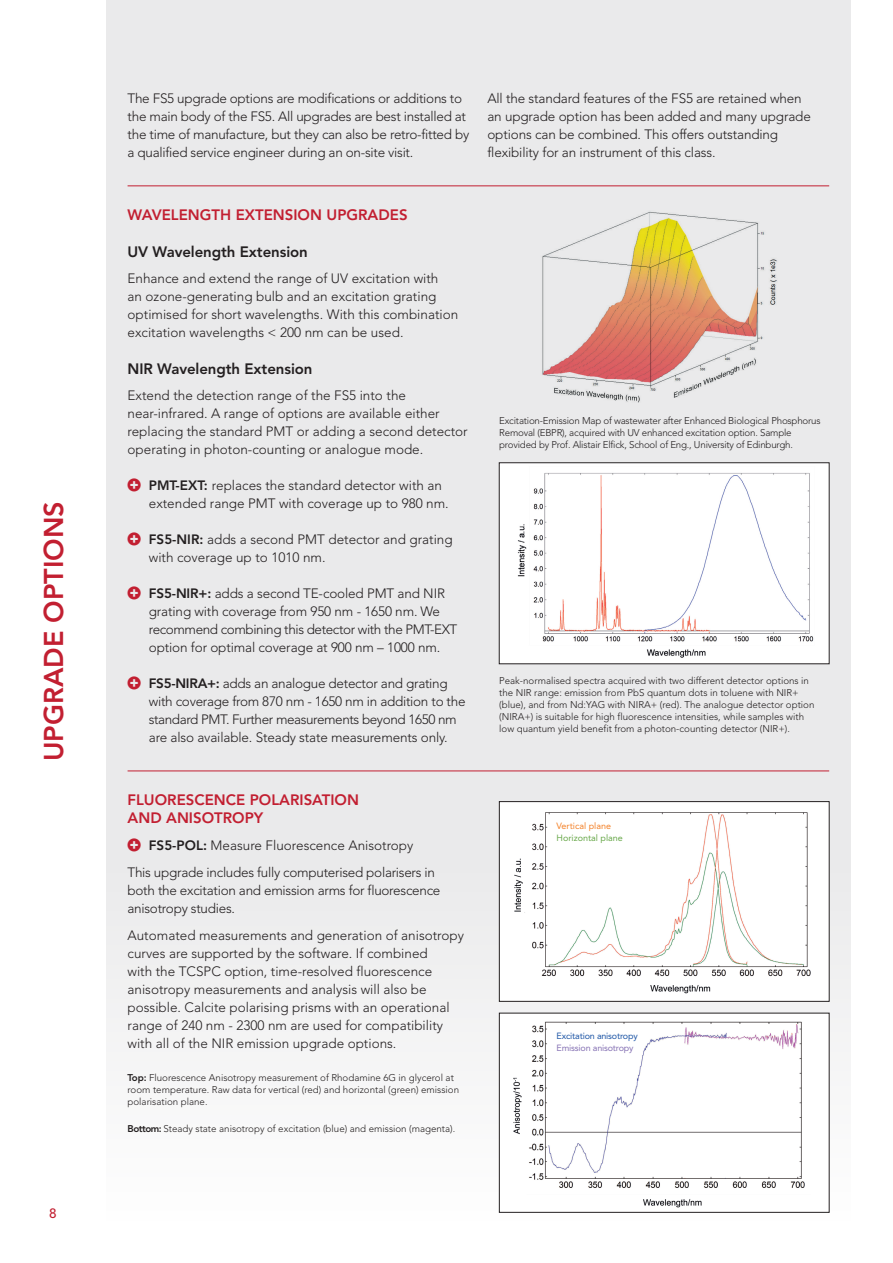
<style>
.page{position:relative;width:893px;height:1263px;background:#fff}
.page>*{position:absolute;margin:0;border:0;box-sizing:border-box;transform-origin:0 0}
.t1{font:800 27px "Avenir LT Std";color:#c21f31}
.t2{font:800 15px/18px "Avenir LT Std";color:#c21f31}
.t3{font:800 15px "Avenir LT Std";letter-spacing:-.005em;color:#231f20}
.t4{font:300 13.5px/18px "Avenir LT Std";letter-spacing:-.01em;color:#231f20}
.t5{font:500 13.5px "Avenir LT Std";color:#c21f31}
.t6{font:300 9.75px/12px "Avenir LT Std";color:#231f20}
.t7{font:300 9.75px/12px "Avenir LT Std";letter-spacing:-.02em;color:#231f20}
.t8{font:9px "Avenir LT Std";letter-spacing:-.02em;color:#1e56a6}
.t9{font:9px "Avenir LT Std";letter-spacing:-.02em;color:#8672b4}
.t10{font:9px "Avenir LT Std";color:#68a84a}
.t11{font:9px "Avenir LT Std";color:#f4822a}
.s1{font-weight:800}
</style>
<div class="page">
<div style="left:106px;top:0;width:744px;height:1220px;background:#eaeaeb"></div>
<div style="left:499px;top:463px;width:330px;height:201px;background:#fff"></div>
<img style="left:517px;top:473px;width:297px;height:185px">
<img style="left:542px;top:211px;width:235px;height:192px">
<img style="left:504px;top:803px;width:323px;height:196px">
<div style="left:499px;top:801px;width:330px;height:200px;border:1px solid #231f20"></div>
<img style="left:503px;top:1015px;width:324px;height:195px">
<hr style="left:128px;top:186px;width:701px;height:1px;background:#c21f31">
<hr style="left:128px;top:771px;width:701px;height:1px;background:#c21f31">
<h1 class="t1" style="left:38px;top:761px;width:261px;rotate:-90deg">UPGRADE OPTIONS</h1>
<p class="t5" style="left:49px;top:1205px;width:9px">8</p>
<p class="t4" style="left:128px;top:89px;width:343px">The FS5 upgrade options are modifications or additions to the main body of the FS5. All upgrades are best installed at the time of manufacture, but they can also be retro-fitted by a qualified service engineer during an on-site visit.</p>
<p class="t4" style="left:487px;top:89px;width:325px">All the standard features of the FS5 are retained when an upgrade option has been added and many upgrade options can be combined. This offers outstanding flexibility for an instrument of this class.</p>
<p class="t2" style="left:128px;top:206px;width:282px">WAVELENGTH EXTENSION UPGRADES</p>
<p class="t3" style="left:128px;top:242px;width:182px">UV Wavelength Extension</p>
<p class="t4" style="left:128px;top:269px;width:332px">Enhance and extend the range of UV excitation with<br>an ozone-generating bulb and an excitation grating optimised for short wavelengths. With this combination excitation wavelengths &lt; 200 nm can be used.</p>
<p class="t3" style="left:128px;top:359px;width:186px">NIR Wavelength Extension</p>
<p class="t4" style="left:128px;top:386px;width:342px">Extend the detection range of the FS5 into the near-infrared. A range of options are available either replacing the standard PMT or adding a second detector operating in photon-counting or analogue mode.</p>
<p class="t4" style="left:149px;top:476px;width:301px"><span class="s1">PMT-EXT:</span> replaces the standard detector with an extended range PMT with coverage up to 980 nm.</p>
<p class="t4" style="left:149px;top:530px;width:305px"><span class="s1">FS5-NIR:</span> adds a second PMT detector and grating with coverage up to 1010 nm.</p>
<p class="t4" style="left:149px;top:584px;width:310px"><span class="s1">FS5-NIR+:</span> adds a second TE-cooled PMT and NIR grating with coverage from 950 nm - 1650 nm. We recommend combining this detector with the PMT-EXT option for optimal coverage at 900 nm – 1000 nm.</p>
<p class="t4" style="left:149px;top:674px;width:318px"><span class="s1">FS5-NIRA+:</span> adds an analogue detector and grating with coverage from 870 nm - 1650 nm in addition to the standard PMT. Further measurements beyond 1650 nm are also available. Steady state measurements only.</p>
<p class="t2" style="left:128px;top:791px;width:233px">FLUORESCENCE POLARISATION<br>AND ANISOTROPY</p>
<p class="t4" style="left:128px;top:832px;width:309px;line-height:27px;text-align:center"><span class="s1">FS5-POL:</span> Measure Fluorescence Anisotropy<br>This upgrade includes fully computerised polarisers in</p>
<p class="t4" style="left:128px;top:881px;width:314px">both the excitation and emission arms for fluorescence anisotropy studies.</p>
<p class="t4" style="left:128px;top:926px;width:338px">Automated measurements and generation of anisotropy curves are supported by the software. If combined<br>with the TCSPC option, time-resolved fluorescence anisotropy measurements and analysis will also be possible. Calcite polarising prisms with an operational range of 240 nm - 2300 nm are used for compatibility with all of the NIR emission upgrade options.</p>
<p class="t6" style="left:128px;top:1072px;width:333px"><span class="s1">Top:</span> Fluorescence Anisotropy measurement of Rhodamine 6G in glycerol at room temperature. Raw data for vertical (red) and horizontal (green) emission polarisation plane.</p>
<p class="t6" style="left:128px;top:1123px;width:329px"><span class="s1">Bottom:</span> Steady state anisotropy of excitation (blue) and emission (magenta).</p>
<p class="t7" style="left:499px;top:415px;width:323px">Excitation-Emission Map of wastewater after Enhanced Biological Phosphorus<br>Removal (EBPR), acquired with UV enhanced excitation option. Sample provided by Prof. Alistair Elfick, School of Eng., University of Edinburgh.</p>
<p class="t6" style="left:499px;top:675px;width:317px">Peak-normalised spectra acquired with two different detector options in the NIR range: emission from PbS quantum dots in toluene with NIR+ (blue), and from Nd:YAG with NIRA+ (red). The analogue detector option (NIRA+) is suitable for high fluorescence intensities, while samples with low quantum yield benefit from a photon-counting detector (NIR+).</p>
<p class="t11" style="left:557px;top:820px;width:56px">Vertical plane</p>
<p class="t10" style="left:557px;top:832px;width:68px">Horizontal plane</p>
<p class="t8" style="left:557px;top:1030px;width:83px">Excitation anisotropy</p>
<p class="t9" style="left:557px;top:1042px;width:78px">Emission anisotropy</p>
</div>
